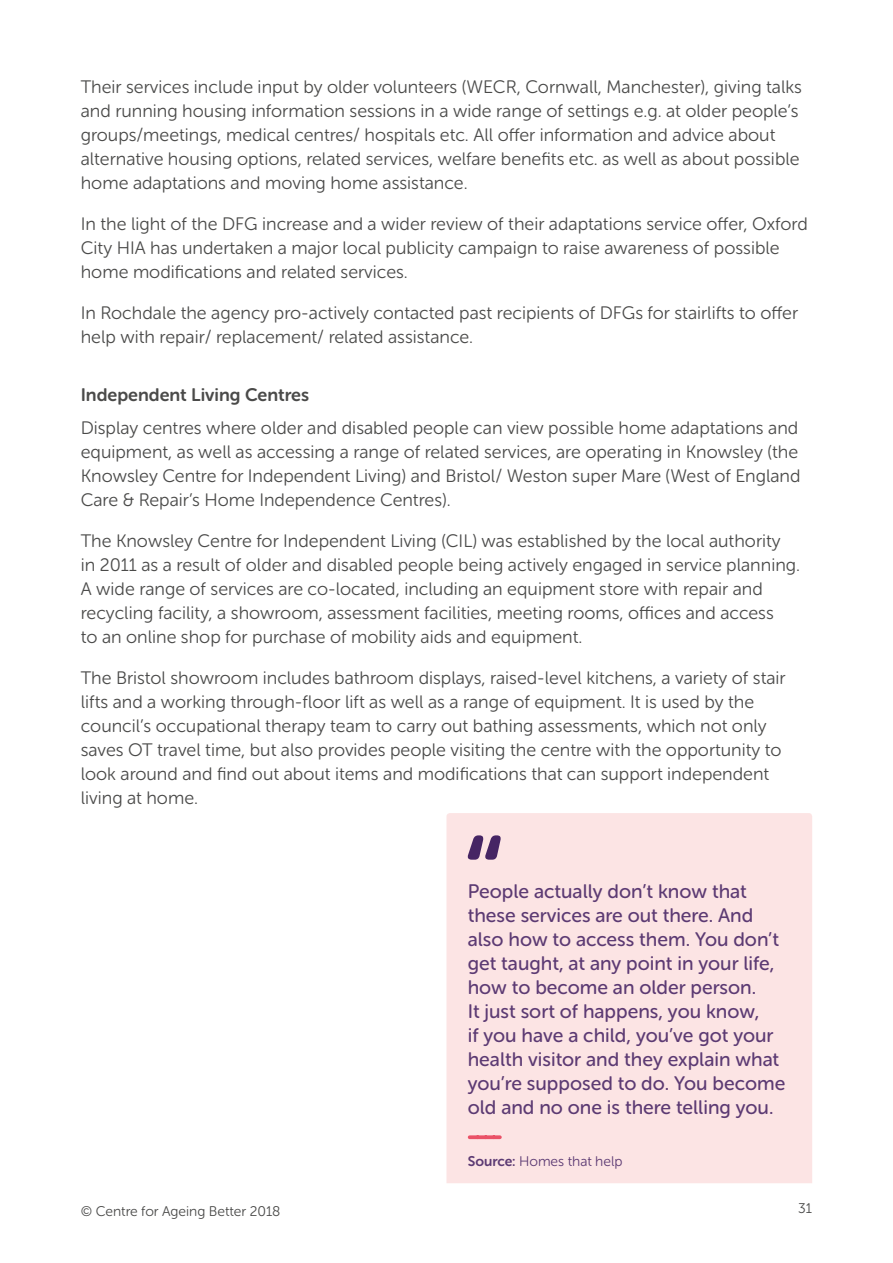
<style>
.page{position:relative;width:893px;height:1263px;background:#fff}
.page>*{position:absolute;margin:0;border:0;box-sizing:border-box;transform-origin:0 0}
.t1{font:19.5px/24px "Museo Sans Rounded 500";color:#5c3a73}
.t2{font:18px/24px "Museo Sans Rounded 300";color:#4a4a49}
.t3{font:18px "Museo Sans Rounded 700";color:#4a4a49}
.t4{font:13.95px "Museo Sans Rounded 300";color:#4a4a49}
.t5{font:13.95px "Museo Sans Rounded 300";color:#5c3a73}
.s1{font-family:"Museo Sans Rounded 700"}
</style>
<div class="page">
<div style="left:446px;top:813px;width:366px;height:370px;background:#fce4e4"></div>
<svg style="left:470px;top:1135px;width:30px;height:4px"></svg>
<svg style="left:468px;top:835px;width:33px;height:25px"></svg>
<p class="t2" style="left:81px;top:75px;width:723px">Their services include input by older volunteers (WECR, Cornwall, Manchester), giving talks and running housing information sessions in a wide range of settings e.g. at older people’s groups/meetings, medical centres/ hospitals etc. All offer information and advice about alternative housing options, related services, welfare benefits etc. as well as about possible home adaptations and moving home assistance.</p>
<p class="t2" style="left:81px;top:212px;width:729px">In the light of the DFG increase and a wider review of their adaptations service offer, Oxford<br>City HIA has undertaken a major local publicity campaign to raise awareness of possible home modifications and related services.</p>
<p class="t2" style="left:81px;top:301px;width:719px">In Rochdale the agency pro-actively contacted past recipients of DFGs for stairlifts to offer help with repair/ replacement/ related assistance.</p>
<p class="t3" style="left:81px;top:385px;width:230px">Independent Living Centres</p>
<p class="t2" style="left:81px;top:416px;width:721px">Display centres where older and disabled people can view possible home adaptations and equipment, as well as accessing a range of related services, are operating in Knowsley (the Knowsley Centre for Independent Living) and Bristol/ Weston super Mare (West of England Care &amp; Repair’s Home Independence Centres).</p>
<p class="t2" style="left:81px;top:529px;width:721px">The Knowsley Centre for Independent Living (CIL) was established by the local authority<br>in 2011 as a result of older and disabled people being actively engaged in service planning.<br>A wide range of services are co-located, including an equipment store with repair and recycling facility, a showroom, assessment facilities, meeting rooms, offices and access<br>to an online shop for purchase of mobility aids and equipment.</p>
<p class="t2" style="left:81px;top:666px;width:706px">The Bristol showroom includes bathroom displays, raised-level kitchens, a variety of stair lifts and a working through-floor lift as well as a range of equipment. It is used by the council’s occupational therapy team to carry out bathing assessments, which not only saves OT travel time, but also provides people visiting the centre with the opportunity to look around and find out about items and modifications that can support independent living at home.</p>
<p class="t1" style="left:468px;top:879px;width:319px">People actually don’t know that these services are out there. And also how to access them. You don’t get taught, at any point in your life, how to become an older person.<br>It just sort of happens, you know,<br>if you have a child, you’ve got your health visitor and they explain what you’re supposed to do. You become old and no one is there telling you.</p>
<p class="t5" style="left:468px;top:1154px;width:156px"><span class="s1">Source:</span> Homes that help</p>
<p class="t4" style="left:81px;top:1204px;width:201px">© Centre for Ageing Better 2018</p>
<p class="t4" style="left:798px;top:1201px;width:15px">31</p>
</div>
